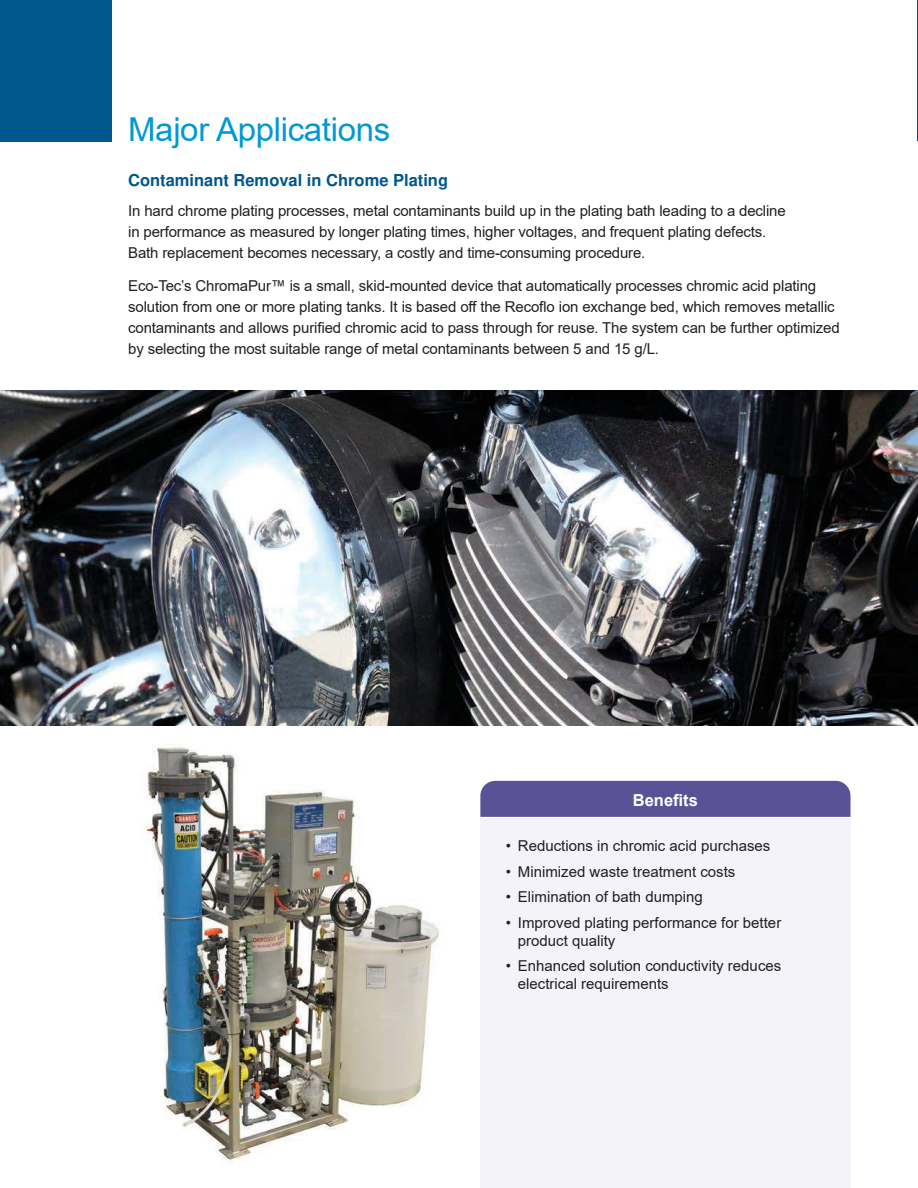
<style>
.page{position:relative;width:918px;height:1188px;background:#fff}
.page>*{position:absolute;margin:0;border:0;box-sizing:border-box;transform-origin:0 0}
.t1{font:33px "Arial";letter-spacing:-.01em;color:#0098d7}
.t2{font:700 16.5px "Arial";color:#00578d}
.t3{font:700 16.5px "Arial";color:#fff}
.t4{font:15px/21px "Arial";letter-spacing:-.01em;color:#221f1f}
</style>
<div class="page">
<hr style="left:917px;top:0;width:1px;height:141px;background:#00578d">
<div style="left:0;top:0;width:111px;height:141px;background:#00578d"></div>
<img style="left:146px;top:744px;width:293px;height:419px">
<img style="left:0;top:391px;width:918px;height:334px">
<div style="left:480px;top:781px;width:370px;height:36px;background:#5a5297"></div>
<div style="left:480px;top:819px;width:371px;height:369px;background:#f4f3f9"></div>
<h1 class="t1" style="left:128px;top:107px;width:264px">Major Applications</h1>
<p class="t2" style="left:128px;top:174px;width:321px">Contaminant Removal in Chrome Plating</p>
<p class="t4" style="left:128px;top:200px;width:659px">In hard chrome plating processes, metal contaminants build up in the plating bath leading to a decline in performance as measured by longer plating times, higher voltages, and frequent plating defects.<br>Bath replacement becomes necessary, a costly and time-consuming procedure.</p>
<p class="t4" style="left:128px;top:275px;width:713px">Eco-Tec’s ChromaPur™ is a small, skid-mounted device that automatically processes chromic acid plating solution from one or more plating tanks. It is based o昀昀 the Reco昀氀o ion exchange bed, which removes metallic contaminants and allows puri昀椀ed chromic acid to pass through for reuse. The system can be further optimized by selecting the most suitable range of metal contaminants between 5 and 15 g/L.</p>
<p class="t3" style="left:633px;top:788px;width:67px">Bene昀椀ts</p>
<p class="t4" style="left:506px;top:835px;width:266px">• Reductions in chromic acid purchases</p>
<p class="t4" style="left:506px;top:861px;width:231px">• Minimized waste treatment costs</p>
<p class="t4" style="left:506px;top:886px;width:199px">• Elimination of bath dumping</p>
<p class="t4" style="left:518px;top:913px;width:265px;line-height:18px;text-indent:-12px">• Improved plating performance for better product quality</p>
<p class="t4" style="left:518px;top:957px;width:265px;line-height:18px;text-indent:-12px">• Enhanced solution conductivity reduces electrical requirements</p>
</div>
